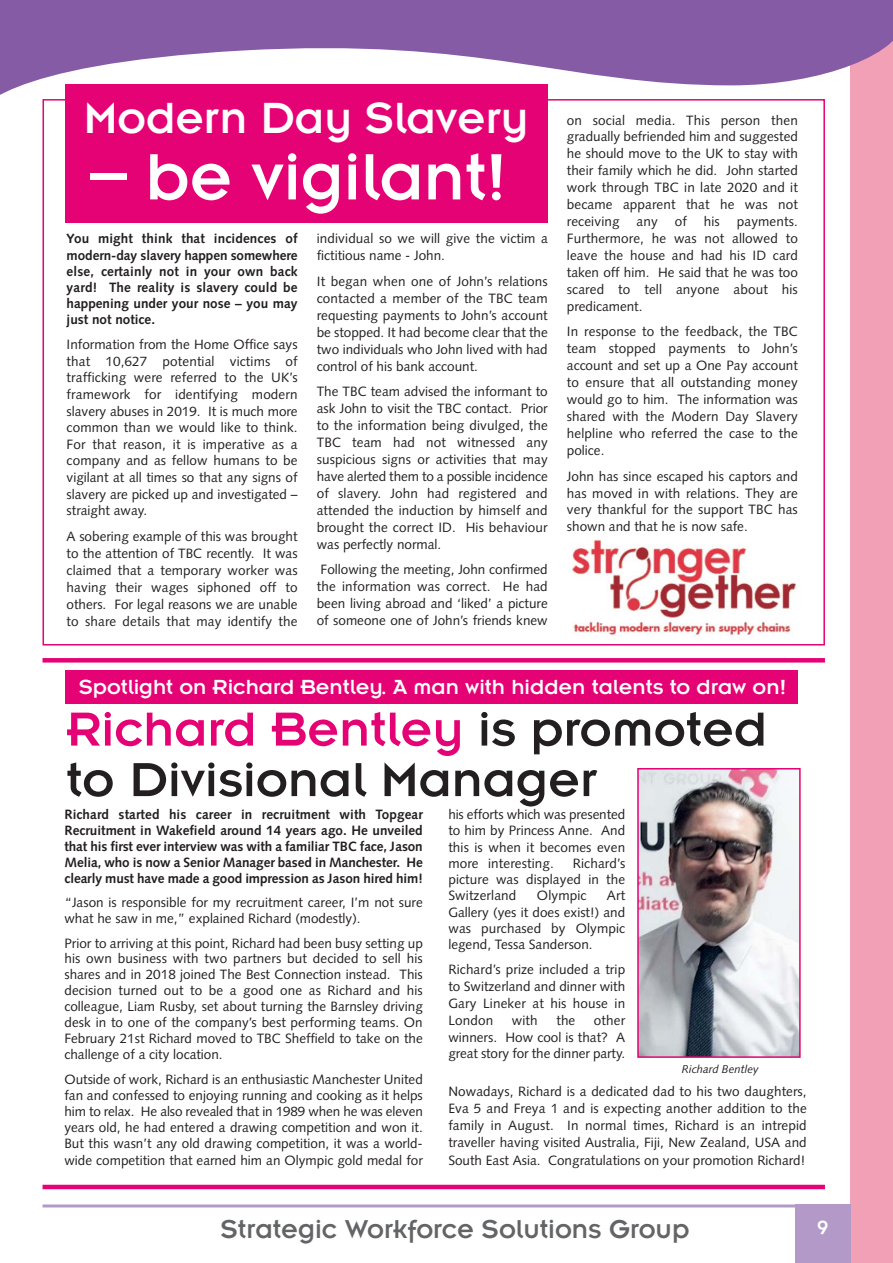
<style>
.page{position:relative;width:893px;height:1263px;background:#fff}
.page>*{position:absolute;margin:0;border:0;box-sizing:border-box;transform-origin:0 0}
.t1{font:72px "Insignia";color:#fff}
.t2{font:52.5px/50.6px "Insignia";color:#231f20}
.t3{font:48px "Insignia";color:#fff}
.t4{font:28.5px "Insignia";color:#636466}
.t5{font:22.5px "Insignia";color:#fff}
.t6{font:21px "Insignia";color:#fff}
.t7{font:13.5px/17px "Syntax";color:#231f20;text-align:justify}
.t8{font:700 13.5px/16px "Syntax";letter-spacing:-.005em;color:#231f20;text-align:justify}
.t9{font:italic 11.25px "Syntax";color:#231f20}
.s1{color:#e40275}
</style>
<div class="page">
<img style="left:565px;top:539px;width:243px;height:107px">
<div style="left:850px;top:0;width:43px;height:1262px;background:#f1a0b6"></div>
<hr style="left:43px;top:1204px;width:806px;height:3px;background:#b399c8">
<div style="left:795px;top:1204px;width:55px;height:58px;background:#b399c8"></div>
<svg style="left:0;top:0;width:893px;height:113px;fill:#865ba6"></svg>
<svg style="left:43px;top:658px;width:782px;height:4px;background:#e40577"></svg>
<hr style="left:43px;top:1185px;width:782px;height:4px;background:#e40275">
<img style="left:640px;top:771px;width:158px;height:284px">
<div style="left:637px;top:768px;width:164px;height:290px;border:2px solid #e40275"></div>
<div style="left:66px;top:670px;width:732px;height:34px;background:#e40275"></div>
<div style="left:66px;top:84px;width:482px;height:138px;background:#e40275"></div>
<h3 class="t3" style="left:84px;top:103px;width:446px">Modern Day Slavery</h3>
<h1 class="t1" style="left:90px;top:154px;width:418px">– be vigilant!</h1>
<p class="t8" style="left:67px;top:232px;width:232px">You might think that incidences of modern-day slavery happen somewhere else, certainly not in your own back yard! The reality is slavery could be happening under your nose – you may just not notice.</p>
<p class="t7" style="left:67px;top:337px;width:232px">Information from the Home Office says that 10,627 potential victims of trafficking were referred to the UK’s framework for identifying modern slavery abuses in 2019. It is much more common than we would like to think.<br>For that reason, it is imperative as a company and as fellow humans to be vigilant at all times so that any signs of slavery are picked up and investigated – straight away.</p>
<p class="t7" style="left:67px;top:529px;width:232px">A sobering example of this was brought to the attention of TBC recently. It was claimed that a temporary worker was having their wages siphoned off to others. For legal reasons we are unable to share details that may identify the</p>
<p class="t7" style="left:317px;top:231px;width:232px">individual so we will give the victim a fictitious name - John.</p>
<p class="t7" style="left:317px;top:274px;width:232px">It began when one of John’s relations contacted a member of the TBC team requesting payments to John’s account be stopped. It had become clear that the two individuals who John lived with had control of his bank account.</p>
<p class="t7" style="left:317px;top:384px;width:232px">The TBC team advised the informant to ask John to visit the TBC contact. Prior to the information being divulged, the TBC team had not witnessed any suspicious signs or activities that may have alerted them to a possible incidence of slavery. John had registered and attended the induction by himself and brought the correct ID. His behaviour was perfectly normal.</p>
<p class="t7" style="left:317px;top:562px;width:232px">Following the meeting, John confirmed the information was correct. He had been living abroad and ‘liked’ a picture of someone one of John’s friends knew</p>
<p class="t7" style="left:567px;top:113px;width:232px">on social media. This person then gradually befriended him and suggested he should move to the UK to stay with their family which he did. John started work through TBC in late 2020 and it became apparent that he was not receiving</p>
<p class="t7" style="left:636px;top:214px;width:23px">any</p>
<p class="t7" style="left:675px;top:214px;width:14px">of</p>
<p class="t7" style="left:704px;top:214px;width:18px">his</p>
<p class="t7" style="left:567px;top:214px;width:232px;text-indent:170px">payments.<br>Furthermore, he was not allowed to leave the house and had his ID card taken off him. He said that he was too scared to tell anyone about his predicament.</p>
<p class="t7" style="left:567px;top:324px;width:232px">In response to the feedback, the TBC team stopped payments to John’s account and set up a One Pay account to ensure that all outstanding money would go to him. The information was shared with the Modern Day Slavery helpline who referred the case to the police.</p>
<p class="t7" style="left:567px;top:469px;width:232px">John has since escaped his captors and has moved in with relations. They are very thankful for the support TBC has shown and that he is now safe.</p>
<h3 class="t5" style="left:79px;top:679px;width:709px">Spotlight on Richard Bentley. A man with hidden talents to draw on!</h3>
<h2 class="t2" style="left:66px;top:709px;width:702px"><span class="s1">Richard Bentley</span> is promoted to Divisional Manager</h2>
<p class="t8" style="left:64px;top:808px;width:360px">Richard started his career in recruitment with Topgear Recruitment in Wakefield around 14 years ago. He unveiled that his first ever interview was with a familiar TBC face, Jason Melia, who is now a Senior Manager based in Manchester. He clearly must have made a good impression as Jason hired him!</p>
<p class="t7" style="left:64px;top:896px;width:360px;line-height:15.9px">“Jason is responsible for my recruitment career, I’m not sure what he saw in me,” explained Richard (modestly).</p>
<p class="t7" style="left:64px;top:936px;width:360px;line-height:15.9px">Prior to arriving at this point, Richard had been busy setting up his own business with two partners but decided to sell his shares and in 2018 joined The Best Connection instead. This decision turned out to be a good one as Richard and his colleague, Liam Rusby, set about turning the Barnsley driving desk in to one of the company’s best performing teams. On February 21st Richard moved to TBC Sheffield to take on the challenge of a city location.</p>
<p class="t7" style="left:64px;top:1072px;width:360px;line-height:16.2px">Outside of work, Richard is an enthusiastic Manchester United fan and confessed to enjoying running and cooking as it helps him to relax. He also revealed that in 1989 when he was eleven years old, he had entered a drawing competition and won it.<br>But this wasn’t any old drawing competition, it was a world&shy;wide competition that earned him an Olympic gold medal for</p>
<p class="t7" style="left:448px;top:807px;width:178px;line-height:16.2px">his efforts which was presented to him by Princess Anne. And this is when it becomes even more interesting.</p>
<p class="t7" style="left:448px;top:856px;width:178px;line-height:16.2px;text-indent:124px">Richard’s picture was displayed in the Switzerland</p>
<p class="t7" style="left:537px;top:888px;width:51px">Olympic</p>
<p class="t7" style="left:448px;top:889px;width:178px;line-height:16.2px;text-indent:159px">Art Gallery (yes it does exist!) and was purchased by Olympic legend, Tessa Sanderson.</p>
<p class="t7" style="left:448px;top:962px;width:178px">Richard’s prize included a trip to Switzerland and dinner with Gary Lineker at his house in London</p>
<p class="t7" style="left:448px;top:1013px;width:178px;text-indent:146px">other winners. How cool is that? A great story for the dinner party.</p>
<p class="t7" style="left:448px;top:1083px;width:360px">Nowadays, Richard is a dedicated dad to his two daughters, Eva 5 and Freya 1 and is expecting another addition to the family in August. In normal times, Richard is an intrepid traveller having visited Australia, Fiji, New Zealand, USA and South East Asia. Congratulations on your promotion Richard!</p>
<p class="t7" style="left:512px;top:1013px;width:27px">with</p>
<p class="t7" style="left:556px;top:1013px;width:21px">the</p>
<p class="t9" style="left:682px;top:1064px;width:78px">Richard Bentley</p>
<h3 class="t4" style="left:221px;top:1220px;width:470px">Strategic Workforce Solutions Group</h3>
<h3 class="t6" style="left:817px;top:1220px;width:13px">9</h3>
</div>
